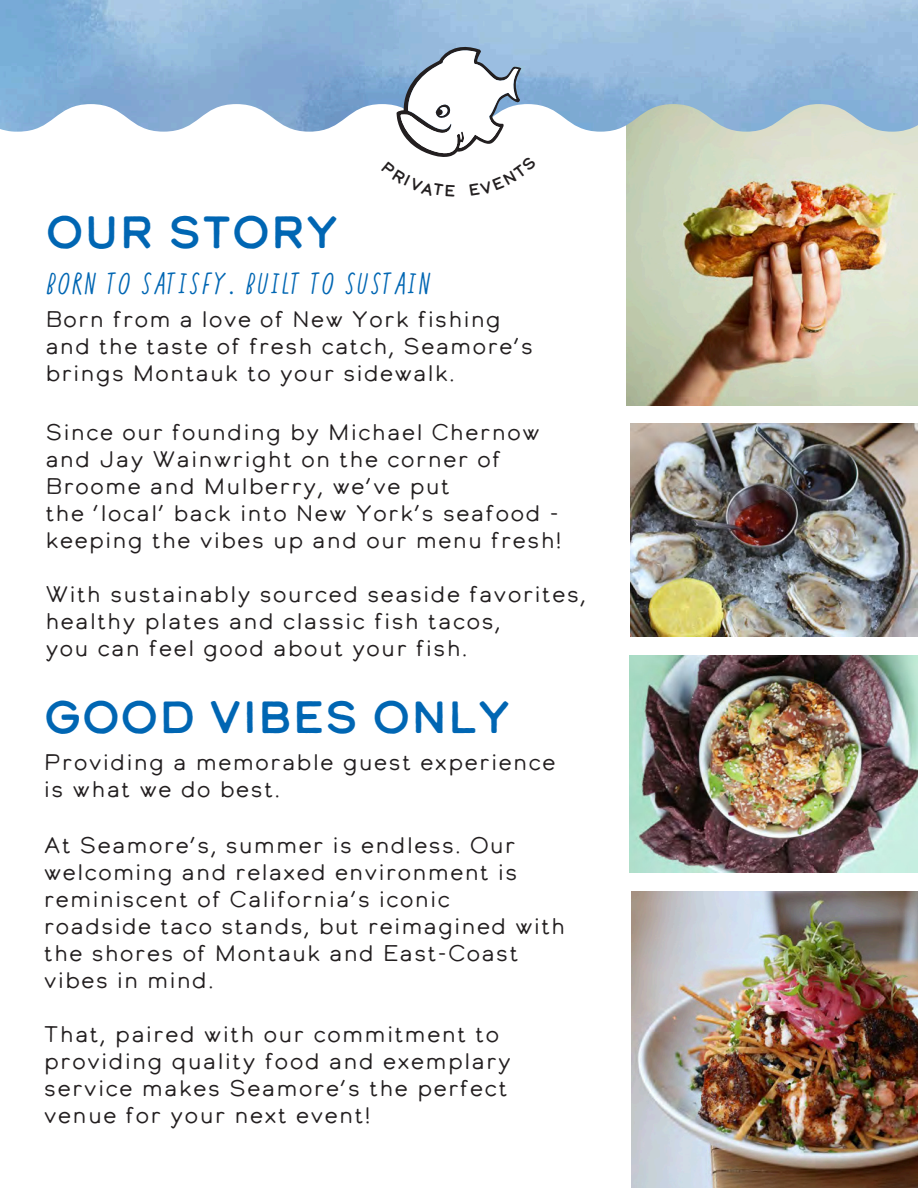
<style>
.page{position:relative;width:918px;height:1188px;background:#fff}
.page>*{position:absolute;margin:0;border:0;box-sizing:border-box;transform-origin:0 0}
.t1{font:45px "Calder Dark";color:#0066b3}
.t2{font:30px "Calder Script";color:#0066b3}
.t3{font:22.5px/27px "Calder LC";letter-spacing:.045em;color:#231f20}
</style>
<div class="page">
<img style="left:627px;top:132px;width:291px;height:273px">
<img style="left:631px;top:892px;width:287px;height:296px">
<img style="left:629px;top:655px;width:289px;height:218px">
<img style="left:630px;top:424px;width:288px;height:212px">
<img style="left:0;top:0;width:918px;height:132px">
<svg style="left:381px;top:47px;width:156px;height:110px"></svg>
<p class="t1" style="left:45px;top:213px;width:295px">OUR STORY</p>
<p class="t2" style="left:45px;top:273px;width:388px">BORN TO SATISFY. BUILT TO SUSTAIN</p>
<p class="t3" style="left:45px;top:308px;width:489px">Born from a love of New York fishing and the taste of fresh catch, Seamore’s brings Montauk to your sidewalk.</p>
<p class="t3" style="left:45px;top:421px;width:518px">Since our founding by Michael Chernow and Jay Wainwright on the corner of Broome and Mulberry, we’ve put<br>the ‘local’ back into New York’s seafood - keeping the vibes up and our menu fresh!</p>
<p class="t3" style="left:45px;top:583px;width:542px">With sustainably sourced seaside favorites, healthy plates and classic fish tacos,<br>you can feel good about your fish.</p>
<p class="t1" style="left:44px;top:698px;width:468px">GOOD VIBES ONLY</p>
<p class="t3" style="left:44px;top:751px;width:513px">Providing a memorable guest experience is what we do best.</p>
<p class="t3" style="left:44px;top:834px;width:523px">At Seamore’s, summer is endless. Our welcoming and relaxed environment is reminiscent of California’s iconic<br>roadside taco stands, but reimagined with the shores of Montauk and East-Coast vibes in mind.</p>
<p class="t3" style="left:44px;top:1023px;width:469px">That, paired with our commitment to providing quality food and exemplary service makes Seamore’s the perfect venue for your next event!</p>
</div>
